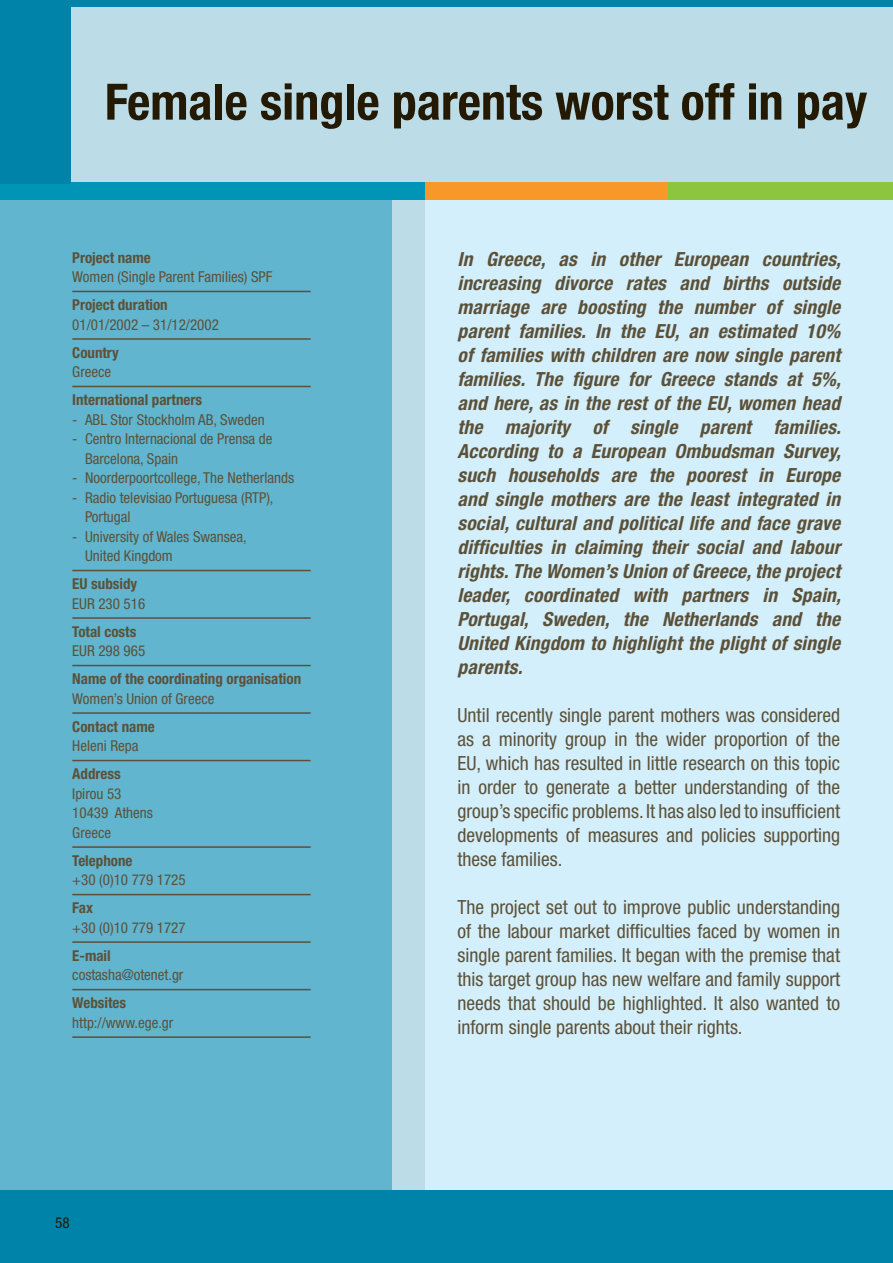
<style>
.page{position:relative;width:893px;height:1263px;background:#fff}
.page>*{position:absolute;margin:0;border:0;box-sizing:border-box;transform-origin:0 0}
.t1{font:700 condensed 50.25px "Helvetica Neue";color:#241a04}
.t2{font:italic 700 condensed 19.5px/24px "Helvetica Neue";letter-spacing:.01em;color:#5b5139;text-align:justify}
.t3{font:condensed 19.5px/24px "Helvetica Neue";color:#5b5139;text-align:justify}
.t4{font:condensed 15px/19.5px "Helvetica Neue";color:#5b5139}
.t5{font:700 condensed 15px "Helvetica Neue";color:#5b5139}
.t6{font:condensed 15px "Helvetica Neue";color:#241a04}
</style>
<div class="page">
<div style="left:10px;top:0;width:883px;height:183px;background:#bcdce8"></div>
<div style="left:349px;top:193px;width:544px;height:1000px;background:#d4effc"></div>
<div style="left:56px;top:0;width:837px;height:6px;background:#0083a9"></div>
<div style="left:0;top:191px;width:412px;height:1072px;background:#62b5cf"></div>
<div style="left:393px;top:185px;width:32px;height:1050px;background:#bcdce8"></div>
<div style="left:0;top:1191px;width:893px;height:72px;background:#0083a9"></div>
<div style="left:0;top:183px;width:893px;height:17px;background:#0095b7"></div>
<div style="left:0;top:0;width:70px;height:184px;background:#0083a9"></div>
<div style="left:667px;top:183px;width:226px;height:17px;background:#8cc63f"></div>
<div style="left:425px;top:183px;width:243px;height:17px;background:#f89828"></div>
<hr style="left:72px;top:291px;width:239px;height:1px;background:#5b5139">
<hr style="left:72px;top:338px;width:239px;height:2px;background:#5b5139">
<hr style="left:72px;top:386px;width:239px;height:1px;background:#5b5139">
<hr style="left:72px;top:570px;width:239px;height:1px;background:#5b5139">
<hr style="left:72px;top:617px;width:239px;height:2px;background:#5b5139">
<hr style="left:72px;top:665px;width:239px;height:1px;background:#5b5139">
<hr style="left:72px;top:712px;width:239px;height:2px;background:#5b5139">
<hr style="left:72px;top:760px;width:239px;height:1px;background:#5b5139">
<hr style="left:72px;top:846px;width:239px;height:2px;background:#5b5139">
<hr style="left:72px;top:894px;width:239px;height:1px;background:#5b5139">
<hr style="left:72px;top:941px;width:239px;height:2px;background:#5b5139">
<hr style="left:72px;top:989px;width:239px;height:1px;background:#5b5139">
<hr style="left:72px;top:1036px;width:239px;height:2px;background:#5b5139">
<h1 class="t1" style="left:105px;top:84px;width:764px">Female single parents worst off in pay</h1>
<p class="t5" style="left:72px;top:252px;width:80px">Project name</p>
<p class="t4" style="left:72px;top:268px;width:202px">Women (Single Parent Families) SPF</p>
<p class="t5" style="left:72px;top:299px;width:97px">Project duration</p>
<p class="t4" style="left:72px;top:316px;width:148px">01/01/2002 – 31/12/2002</p>
<p class="t5" style="left:72px;top:347px;width:48px">Country</p>
<p class="t4" style="left:72px;top:363px;width:40px">Greece</p>
<p class="t5" style="left:72px;top:394px;width:131px">International partners</p>
<p class="t4" style="left:72px;top:411px;width:194px">- ABL Stor Stockholm AB, Sweden</p>
<p class="t4" style="left:85px;top:430px;width:189px;text-indent:-13px">- Centro Internacional de Prensa de<br>Barcelona, Spain</p>
<p class="t4" style="left:72px;top:469px;width:223px">- Noorderpoortcollege, The Netherlands</p>
<p class="t4" style="left:85px;top:489px;width:190px;text-indent:-13px">- Radio televisiao Portuguesa (RTP),<br>Portugal</p>
<p class="t4" style="left:85px;top:528px;width:163px;text-indent:-13px">- University of Wales Swansea,<br>United Kingdom</p>
<p class="t5" style="left:72px;top:578px;width:66px">EU subsidy</p>
<p class="t4" style="left:72px;top:595px;width:74px">EUR 230 516</p>
<p class="t5" style="left:72px;top:626px;width:66px">Total costs</p>
<p class="t4" style="left:72px;top:642px;width:74px">EUR 298 965</p>
<p class="t5" style="left:72px;top:673px;width:230px">Name of the coordinating organisation</p>
<p class="t4" style="left:72px;top:690px;width:144px">Women’s Union of Greece</p>
<p class="t5" style="left:72px;top:721px;width:84px">Contact name</p>
<p class="t4" style="left:72px;top:737px;width:68px">Heleni Repa</p>
<p class="t5" style="left:72px;top:769px;width:50px">Address</p>
<p class="t4" style="left:72px;top:785px;width:82px">Ipirou 53<br>10439 Athens<br>Greece</p>
<p class="t5" style="left:72px;top:855px;width:62px">Telephone</p>
<p class="t4" style="left:72px;top:871px;width:115px">+30 (0)10 779 1725</p>
<p class="t5" style="left:72px;top:903px;width:22px">Fax</p>
<p class="t4" style="left:72px;top:919px;width:115px">+30 (0)10 779 1727</p>
<p class="t5" style="left:72px;top:950px;width:40px">E-mail</p>
<p class="t4" style="left:72px;top:966px;width:113px">costasha@otenet.gr</p>
<p class="t5" style="left:72px;top:998px;width:55px">Websites</p>
<p class="t4" style="left:72px;top:1014px;width:103px">http://www.ege.gr</p>
<p class="t6" style="left:55px;top:1217px;width:16px">58</p>
<p class="t2" style="left:457px;top:249px;width:385px">In Greece, as in other European countries, increasing divorce rates and births outside marriage are boosting the number of single parent families. In the EU, an estimated 10% of families with children are now single parent families. The figure for Greece stands at 5%, and here, as in the rest of the EU, women head the majority of single parent families.<br>According to a European Ombudsman Survey, such households are the poorest in Europe and single mothers are the least integrated in social, cultural and political life and face grave difficulties in claiming their social and labour rights. The Women’s Union of Greece, the project leader, coordinated with partners in Spain, Portugal, Sweden, the Netherlands and the United Kingdom to highlight the plight of single parents.</p>
<p class="t3" style="left:457px;top:705px;width:384px">Until recently single parent mothers was considered as a minority group in the wider proportion of the EU, which has resulted in little research on this topic in order to generate a better understanding of the group’s specific problems. It has also led to insufficient developments of measures and policies supporting these families.</p>
<p class="t3" style="left:457px;top:897px;width:384px">The project set out to improve public understanding of the labour market difficulties faced by women in single parent families. It began with the premise that this target group has new welfare and family support needs that should be highlighted. It also wanted to inform single parents about their rights.</p>
</div>
